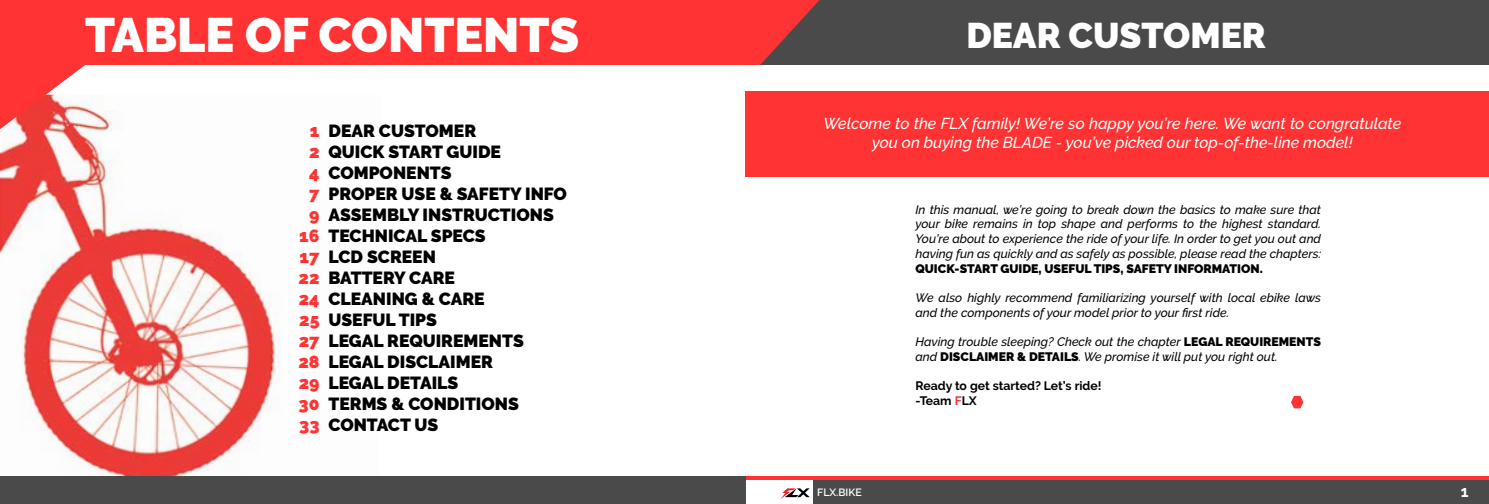
<style>
.page{position:relative;width:1489px;height:504px;background:#fff}
.page>*{position:absolute;margin:0;border:0;box-sizing:border-box;transform-origin:0 0}
.t1{font:900 48.12px "Raleway";color:#fff}
.t2{font:900 35.5px "Raleway";color:#fff}
.t3{font:900 17.5px/21px "Raleway";color:#000}
.t4{font:900 17.5px/21px "Raleway";color:#f33;text-align:right}
.t5{font:italic 500 15.75px/18.9px "Raleway";color:#fff;text-align:center}
.t6{font:700 15.75px "Raleway";color:#fff}
.t7{font:italic 500 12.25px/14.8px "Raleway";color:#000}
.t8{font:900 12.25px "Raleway";color:#000}
.t9{font:700 12.25px/14.8px "Raleway";color:#000}
.t10{font:600 10.5px "Raleway";color:#fff}
.s1{font-weight:900;font-style:normal}
.s2{color:#f33}
</style>
<div class="page">
<svg style="left:1291px;top:395px;width:12px;height:13px"></svg>
<div style="left:0;top:0;width:1488px;height:64px;background:#4a4a4b"></div>
<svg style="left:745px;top:0;width:116px;height:65px"></svg>
<div style="left:813px;top:479px;width:675px;height:24px;background:#4a4a4b"></div>
<svg style="left:781px;top:488px;width:28px;height:10px"></svg>
<hr style="left:745px;top:476px;width:743px;height:3px;background:#f33">
<div style="left:745px;top:91px;width:743px;height:85px;background:#f33"></div>
<div style="left:0;top:0;width:745px;height:65px;background:#f33"></div>
<img style="left:0;top:104px;width:281px;height:371px">
<svg style="left:0;top:65px;width:88px;height:64px"></svg>
<div style="left:0;top:475px;width:745px;height:28px;background:#4a4a4b"></div>
<h1 class="t1" style="left:85px;top:7px;width:496px">TABLE OF CONTENTS</h1>
<h3 class="t4" style="left:298px;top:120px;width:23px">1<br>2<br>4<br>7<br>9<br>16<br>17<br>22<br>24<br>25<br>27<br>28<br>29<br>30<br>33</h3>
<p class="t3" style="left:328px;top:120px;width:240px">DEAR CUSTOMER<br>QUICK START GUIDE<br>COMPONENTS<br>PROPER USE &amp; SAFETY INFO<br>ASSEMBLY INSTRUCTIONS<br>TECHNICAL SPECS<br>LCD SCREEN<br>BATTERY CARE<br>CLEANING &amp; CARE<br>USEFUL TIPS<br>LEGAL REQUIREMENTS<br>LEGAL DISCLAIMER<br>LEGAL DETAILS<br>TERMS &amp; CONDITIONS<br>CONTACT US</p>
<h2 class="t2" style="left:966px;top:15px;width:301px">DEAR CUSTOMER</h2>
<p class="t5" style="left:823px;top:114px;width:579px">Welcome to the FLX family! We’re so happy you’re here. We want to congratulate you on buying the BLADE - you’ve picked our top-of-the-line model!</p>
<p class="t7" style="left:915px;top:202px;width:407px;text-align:justify">In this manual, we’re going to break down the basics to make sure that your bike remains in top shape and performs to the highest standard.<br>You’re about to experience the ride of your life. In order to get you out and having fun as quickly and as safely as possible, please read the chapters:</p>
<p class="t8" style="left:915px;top:261px;width:349px">QUICK-START GUIDE, USEFUL TIPS, SAFETY INFORMATION.</p>
<p class="t7" style="left:915px;top:290px;width:407px">We also highly recommend familiarizing yourself with local ebike laws and the components of your model prior to your first ride.</p>
<p class="t7" style="left:915px;top:334px;width:407px">Having trouble sleeping? Check out the chapter <span class="s1">LEGAL REQUIREMENTS </span>and <span class="s1">DISCLAIMER &amp; DETAILS</span>. We promise it will put you right out.</p>
<p class="t9" style="left:915px;top:378px;width:187px">Ready to get started? Let’s ride! -Team <span class="s2">F</span>LX</p>
<p class="t10" style="left:817px;top:486px;width:46px">FLX.BIKE</p>
<p class="t6" style="left:1460px;top:482px;width:9px">1</p>
</div>
